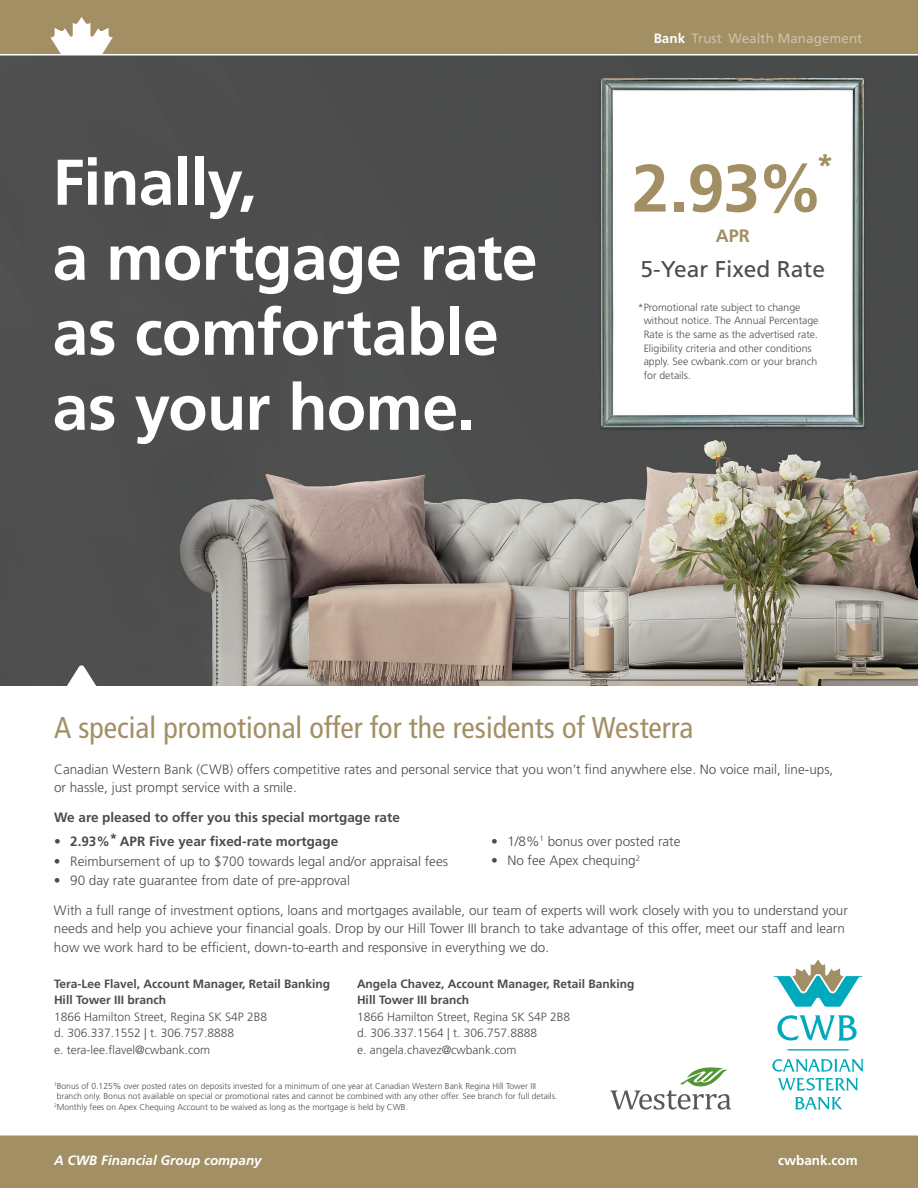
<style>
.page{position:relative;width:918px;height:1188px;background:#fff}
.page>*{position:absolute;margin:0;border:0;box-sizing:border-box;transform-origin:0 0}
.t1{font:700 66.9px "Frutiger LT Std";color:#a38f64}
.t2{font:700 64.5px/75px "Frutiger LT Std";letter-spacing:-.015em;color:#fff}
.t3{font:700 31.2px "Frutiger LT Std";color:#a38f64}
.t4{font:condensed 30px "Frutiger LT Std";color:#a38f64}
.t5{font:22.8px "Frutiger LT Std";color:#4b4c4d}
.t6{font:700 18px "Frutiger LT Std";color:#a38f64}
.t7{font:300 13.5px/18.6px "Frutiger LT Std";color:#4b4c4d}
.t8{font:700 13.5px "Frutiger LT Std";color:#4b4c4d}
.t9{font:italic 700 13.5px "Frutiger LT Std";color:#fff}
.t10{font:13.5px "Frutiger LT Std";color:#ccc0a6}
.t11{font:700 13.5px "Frutiger LT Std";color:#fff}
.t12{font:300 12px/16.5px "Frutiger LT Std";color:#4b4c4d}
.t13{font:700 12px/16.5px "Frutiger LT Std";color:#4b4c4d}
.t14{font:300 10.5px/13.6px "Frutiger LT Std";color:#4b4c4d}
.t15{font:300 8.55px "Frutiger LT Std";color:#4b4c4d}
.s1{font-weight:700;color:#fff}
</style>
<div class="page">
<svg style="left:772px;top:1059px;width:92px;height:13px"></svg>
<svg style="left:786px;top:1049px;width:64px;height:2px"></svg>
<svg style="left:777px;top:1015px;width:80px;height:26px"></svg>
<svg style="left:774px;top:959px;width:88px;height:48px"></svg>
<svg style="left:778px;top:1078px;width:80px;height:12px"></svg>
<svg style="left:795px;top:1097px;width:47px;height:12px"></svg>
<img style="left:0;top:56px;width:918px;height:630px">
<div style="left:0;top:1135px;width:918px;height:53px;background:#a38f64"></div>
<div style="left:0;top:0;width:918px;height:55px;background:#a38f64"></div>
<svg style="left:50px;top:17px;width:63px;height:37px"></svg>
<svg style="left:66px;top:665px;width:31px;height:21px"></svg>
<hr style="left:0;top:54px;width:918px;height:2px;background:#fff">
<hr style="left:0;top:1134px;width:918px;height:2px;background:#fff">
<img style="left:558px;top:55px;width:350px;height:412px">
<svg style="left:610px;top:1067px;width:121px;height:43px"></svg>
<p class="t10" style="left:654px;top:31px;width:210px"><span class="s1">Bank</span> Trust Wealth Management</p>
<h3 class="t3" style="left:816px;top:147px;width:19px">*</h3>
<h2 class="t2" style="left:52px;top:145px;width:487px">Finally,<br>a mortgage rate as comfortable as your home.</h2>
<h1 class="t1" style="left:632px;top:149px;width:193px">2.93%</h1>
<h3 class="t6" style="left:716px;top:225px;width:36px">APR</h3>
<h3 class="t5" style="left:640px;top:256px;width:186px">5-Year Fixed Rate</h3>
<p class="t14" style="left:644px;top:301px;width:176px;text-indent:-6px">*Promotional rate subject to change without notice. The Annual Percentage Rate is the same as the advertised rate.<br>Eligibility criteria and other conditions apply. See cwbank.com or your branch for details.</p>
<h3 class="t4" style="left:54px;top:710px;width:641px">A special promotional offer for the residents of Westerra</h3>
<p class="t7" style="left:54px;top:760px;width:781px">Canadian Western Bank (CWB) offers competitive rates and personal service that you won’t find anywhere else. No voice mail, line-ups, or hassle, just prompt service with a smile.</p>
<p class="t8" style="left:54px;top:809px;width:347px">We are pleased to offer you this special mortgage rate</p>
<p class="t8" style="left:54px;top:833px;width:286px">• 2.93%* APR Five year fixed-rate mortgage</p>
<p class="t7" style="left:54px;top:852px;width:396px">• Reimbursement of up to $700 towards legal and/or appraisal fees</p>
<p class="t7" style="left:54px;top:866px;width:795px;line-height:29.4px">• 90 day rate guarantee from date of pre-approval<br>With a full range of investment options, loans and mortgages available, our team of experts will work closely with you to understand your</p>
<p class="t7" style="left:54px;top:919px;width:793px">needs and help you achieve your financial goals. Drop by our Hill Tower III branch to take advantage of this offer, meet our staff and learn how we work hard to be efficient, down-to-earth and responsive in everything we do.</p>
<p class="t7" style="left:491px;top:832px;width:191px">• 1/8%<sup>1</sup> bonus over posted rate</p>
<p class="t7" style="left:491px;top:852px;width:150px">• No fee Apex chequing<sup>2</sup></p>
<p class="t13" style="left:54px;top:975px;width:278px">Tera-Lee Flavel, Account Manager, Retail Banking<br>Hill Tower III branch</p>
<p class="t12" style="left:54px;top:1009px;width:215px">1866 Hamilton Street, Regina SK S4P 2B8 d. 306.337.1552 | t. 306.757.8888<br>e. tera-lee.flavel@cwbank.com</p>
<p class="t13" style="left:357px;top:975px;width:279px">Angela Chavez, Account Manager, Retail Banking<br>Hill Tower III branch</p>
<p class="t12" style="left:357px;top:1009px;width:215px">1866 Hamilton Street, Regina SK S4P 2B8 d. 306.337.1564 | t. 306.757.8888<br>e. angela.chavez@cwbank.com</p>
<p class="t15" style="left:54px;top:1081px;width:484px"><sup>1</sup>Bonus of 0.125% over posted rates on deposits invested for a minimum of one year at Canadian Western Bank Regina Hill Tower III</p>
<p class="t15" style="left:57px;top:1092px;width:502px">branch only. Bonus not available on special or promotional rates and cannot be combined with any other offer. See branch for full details.</p>
<p class="t15" style="left:54px;top:1102px;width:355px"><sup>2</sup>Monthly fees on Apex Chequing Account to be waived as long as the mortgage is held by CWB.</p>
<p class="t9" style="left:54px;top:1152px;width:209px">A CWB Financial Group company</p>
<p class="t11" style="left:778px;top:1152px;width:81px">cwbank.com</p>
</div>
